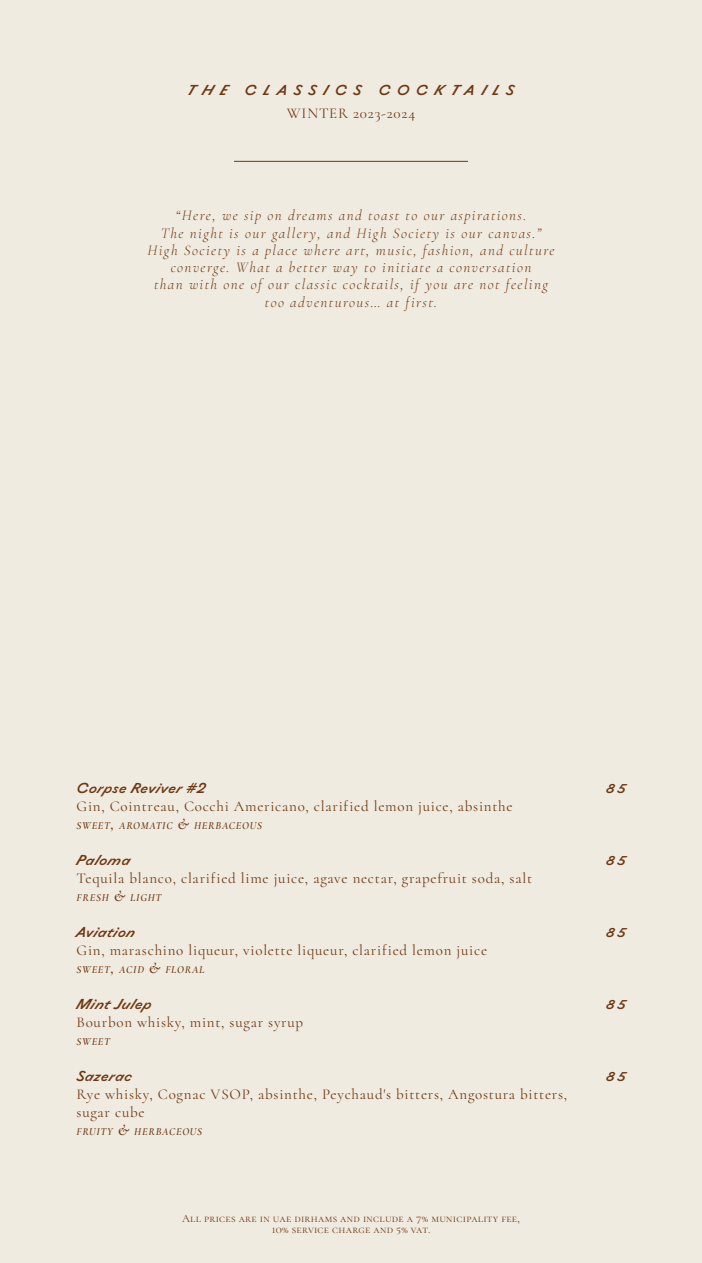
<style>
.page{position:relative;width:702px;height:1263px;background:#f0ebe0}
.page>*{position:absolute;margin:0;border:0;box-sizing:border-box;transform-origin:0 0}
.Ligne3{font:15px "Cormorant";letter-spacing:.05em;color:#6d3813}
.Ligne3-2{font:italic 300 15px/17.2px "Cormorant Garamond";letter-spacing:.095em;color:#6d3813;text-align:center}
.Ligne3-3{font:italic 13.5px "Ostia Antica";letter-spacing:.05em;color:#6d3813}
.Ligne3-4{font:italic 13.5px "Ostia Antica";letter-spacing:.5em;color:#6d3813}
.Ligne3-5{font:italic 12px "Ostia Antica";letter-spacing:.25em;color:#6d3813}
.t1{font:11.25px/10.5px "Cormorant";letter-spacing:.025em;color:#6d3813;text-align:center}
.Ligne3-6{font:italic 600 10.5px "Cormorant Garamond";letter-spacing:.07em;color:#6d3813}
.s1{font-size:15px}
.s2{font-size:10.35px}
</style>
<div class="page">
<hr style="left:234px;top:161px;width:234px;height:1px;background:#6d3813">
<p class="Ligne3-3" style="left:188px;top:83px;width:42px">THE</p>
<p class="Ligne3-4" style="left:244px;top:83px;width:271px">CLASSICS COCKTAILS</p>
<p class="Ligne3" style="left:287px;top:104px;width:130px">WINTER 2023-2024</p>
<p class="Ligne3-2" style="left:175px;top:206px;width:352px">“Here, we sip on dreams and toast to our aspirations.</p>
<p class="Ligne3-2" style="left:161px;top:223px;width:382px">The night is our gallery, and High Society is our canvas.”</p>
<p class="Ligne3-2" style="left:147px;top:240px;width:408px">High Society is a place where art, music, fashion, and culture converge. What a better way to initiate a conversation</p>
<p class="Ligne3-2" style="left:154px;top:275px;width:395px">than with one of our classic cocktails, if you are not feeling</p>
<p class="Ligne3-2" style="left:265px;top:292px;width:174px">too adventurous… at first.</p>
<p class="Ligne3-3" style="left:77px;top:781px;width:131px">Corpse Reviver #2</p>
<p class="Ligne3-5" style="left:606px;top:782px;width:21px">8 5</p>
<p class="Ligne3" style="left:77px;top:797px;width:437px">Gin, Cointreau, Cocchi Americano, clarified lemon juice, absinthe</p>
<p class="Ligne3-6" style="left:77px;top:819px;width:187px">SWEET<span class="s1">,</span> AROMATIC <span class="s1">&amp;</span> HERBACEOUS</p>
<p class="Ligne3-3" style="left:77px;top:853px;width:55px">Paloma</p>
<p class="Ligne3-5" style="left:606px;top:854px;width:21px">85</p>
<p class="Ligne3" style="left:77px;top:869px;width:457px">Tequila blanco, clarified lime juice, agave nectar, grapefruit soda, salt</p>
<p class="Ligne3-6" style="left:77px;top:891px;width:86px">FRESH <span class="s1">&amp;</span> LIGHT</p>
<p class="Ligne3-3" style="left:77px;top:925px;width:60px">Aviation</p>
<p class="Ligne3-5" style="left:606px;top:926px;width:21px">85</p>
<p class="Ligne3" style="left:77px;top:941px;width:412px">Gin, maraschino liqueur, violette liqueur, clarified lemon juice</p>
<p class="Ligne3-6" style="left:77px;top:963px;width:129px">SWEET<span class="s1">,</span> ACID <span class="s1">&amp;</span> FLO<span class="s2">R</span>AL</p>
<p class="Ligne3-3" style="left:77px;top:997px;width:77px">Mint Julep</p>
<p class="Ligne3-5" style="left:606px;top:998px;width:21px">85</p>
<p class="Ligne3" style="left:77px;top:1013px;width:228px">Bourbon whisky, mint, sugar syrup</p>
<p class="Ligne3-6" style="left:77px;top:1035px;width:35px">SWEET</p>
<p class="Ligne3-3" style="left:77px;top:1069px;width:57px">Sazerac</p>
<p class="Ligne3-5" style="left:606px;top:1070px;width:21px">85</p>
<p class="Ligne3" style="left:77px;top:1085px;width:492px">Rye whisky, Cognac VSOP, absinthe, Peychaud's bitters, Angostura bitters,</p>
<p class="Ligne3" style="left:77px;top:1103px;width:70px">sugar cube</p>
<p class="Ligne3-6" style="left:77px;top:1125px;width:127px">FRUITY <span class="s1">&amp;</span> HERBACEOUS</p>
<p class="t1" style="left:182px;top:1213px;width:339px">All prices are in uae dirhams and include a 7% municipality fee,<br>10% service charge and 5% vat.</p>
</div>
